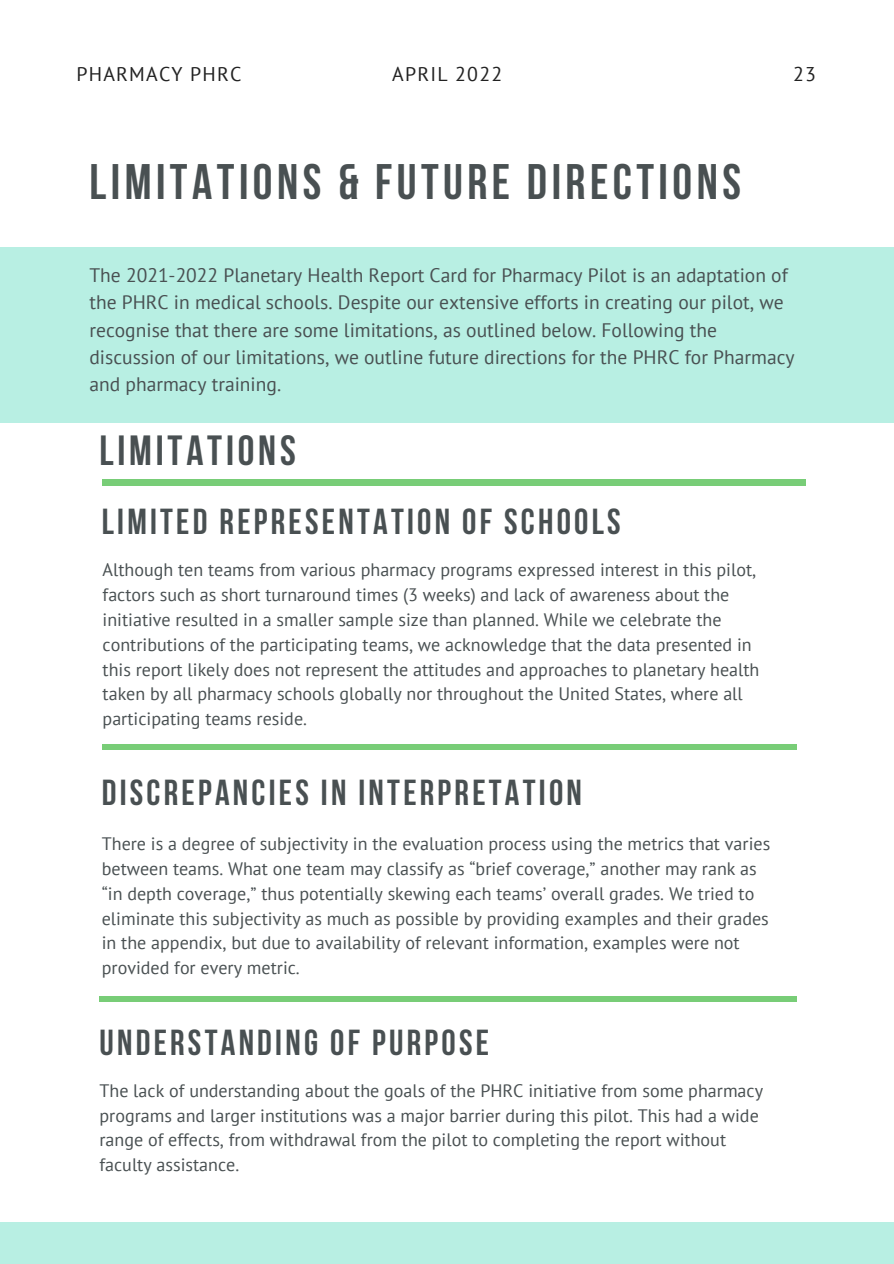
<style>
.page{position:relative;width:894px;height:1264px;background:#fff}
.page>*{position:absolute;margin:0;border:0;box-sizing:border-box;transform-origin:0 0}
.t1{font:700 49.65px "Bebas Neue";letter-spacing:.09em;color:#495052}
.t2{font:700 42px "Bebas Neue";letter-spacing:.09em;color:#495052}
.t3{font:700 36px "Bebas Neue";letter-spacing:.09em;color:#495052}
.t4{font:19.8px "PT Sans";letter-spacing:.06em;color:#222}
.t5{font:19.5px/27px "PT Sans";color:#495052}
.t6{font:18px/24.8px "PT Sans";color:#495052}
</style>
<div class="page">
<div style="left:0;top:247px;width:893px;height:176px;background:#b8efe3"></div>
<div style="left:103px;top:744px;width:385px;height:6px;background:#78cd77"></div>
<div style="left:411px;top:744px;width:385px;height:6px;background:#78cd77"></div>
<div style="left:0;top:1222px;width:893px;height:41px;background:#b8efe3"></div>
<div style="left:413px;top:996px;width:383px;height:5px;background:#78cd77"></div>
<div style="left:99px;top:996px;width:383px;height:5px;background:#78cd77"></div>
<div style="left:103px;top:479px;width:385px;height:6px;background:#78cd77"></div>
<div style="left:420px;top:479px;width:385px;height:6px;background:#78cd77"></div>
<p class="t4" style="left:77px;top:61px;width:166px">PHARMACY PHRC</p>
<p class="t4" style="left:392px;top:61px;width:111px">APRIL 2022</p>
<p class="t4" style="left:792px;top:61px;width:24px">23</p>
<h1 class="t1" style="left:89px;top:161px;width:653px">LIMITATIONS &amp; FUTURE DIRECTIONS</h1>
<p class="t5" style="left:89px;top:262px;width:706px">The 2021-2022 Planetary Health Report Card for Pharmacy Pilot is an adaptation of the PHRC in medical schools. Despite our extensive efforts in creating our pilot, we recognise that there are some limitations, as outlined below. Following the discussion of our limitations, we outline future directions for the PHRC for Pharmacy and pharmacy training.</p>
<h2 class="t2" style="left:99px;top:433px;width:198px">LIMITATIONS</h2>
<h3 class="t3" style="left:102px;top:507px;width:520px">LIMITED REPRESENTATION OF SCHOOLS</h3>
<p class="t6" style="left:103px;top:557px;width:658px">Although ten teams from various pharmacy programs expressed interest in this pilot, factors such as short turnaround times (3 weeks) and lack of awareness about the initiative resulted in a smaller sample size than planned. While we celebrate the contributions of the participating teams, we acknowledge that the data presented in this report likely does not represent the attitudes and approaches to planetary health taken by all pharmacy schools globally nor throughout the United States, where all participating teams reside.</p>
<h3 class="t3" style="left:102px;top:777px;width:481px">DISCREPANCIES IN INTERPRETATION</h3>
<p class="t6" style="left:102px;top:831px;width:669px">There is a degree of subjectivity in the evaluation process using the metrics that varies between teams. What one team may classify as “brief coverage,” another may rank as “in depth coverage,” thus potentially skewing each teams’ overall grades. We tried to eliminate this subjectivity as much as possible by providing examples and their grades in the appendix, but due to availability of relevant information, examples were not provided for every metric.</p>
<h3 class="t3" style="left:99px;top:1027px;width:391px">UNDERSTANDING OF PURPOSE</h3>
<p class="t6" style="left:99px;top:1077px;width:665px">The lack of understanding about the goals of the PHRC initiative from some pharmacy programs and larger institutions was a major barrier during this pilot. This had a wide range of effects, from withdrawal from the pilot to completing the report without faculty assistance.</p>
</div>
